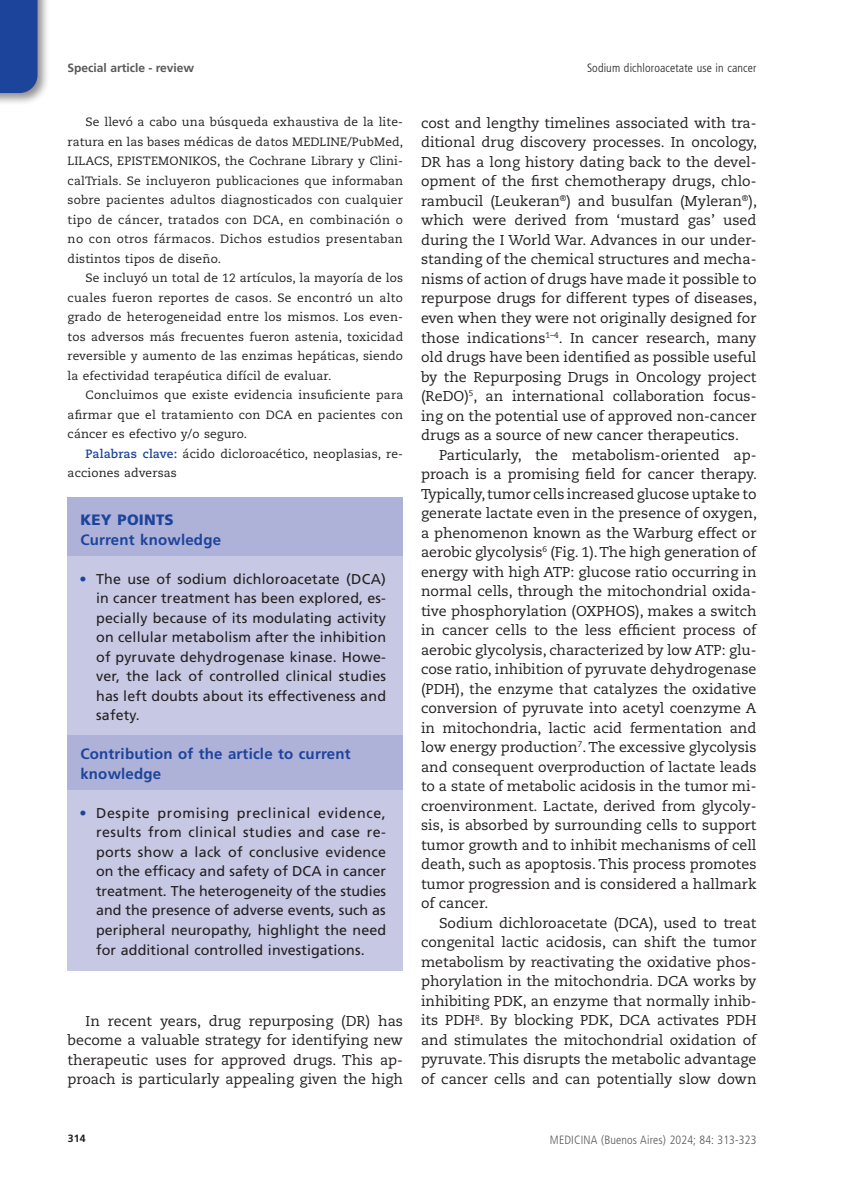
<style>
.page{position:relative;width:851px;height:1191px;background:#fff}
.page>*{position:absolute;margin:0;border:0;box-sizing:border-box;transform-origin:0 0}
.subtit-Puntos_clave{font:700 15px/19.5px "Frutiger LT Std";letter-spacing:.015em;color:#1d449b}
.subtit-Puntos_clave-2{font:900 15px "Frutiger LT Std";letter-spacing:.015em;color:#1d449b}
.texto1{font:14.25px/19.5px "Caecilia LT Std";color:#231f20;text-align:justify}
.texto-Pto_clave{font:14.25px/19.5px "Frutiger LT Std";letter-spacing:.005em;color:#231f20;text-align:justify}
.resumen-1{font:12px/19.5px "Caecilia LT Std";letter-spacing:.015em;color:#231f20;text-align:justify}
.resumen{font:12px/19.5px "Caecilia LT Std";letter-spacing:.015em;color:#231f20}
.t1{font:300 condensed 12px "Frutiger LT Std";letter-spacing:.01em;color:#57585a}
.t2{font:300 condensed 12px "Frutiger LT Std";letter-spacing:.01em;color:#231f20}
.t3{font:700 12px "Frutiger LT Std";color:#57585a}
.t4{font:700 10.5px "Frutiger LT Std";color:#231f20}
.s1{font-weight:700;color:#1d449b}
.s2{color:#1d449b}
</style>
<div class="page">
<div style="left:0;top:0;width:50px;height:105px;background:#231f20;opacity:.5"></div>
<div style="left:0;top:0;width:38px;height:93px;background:#1d449b"></div>
<div style="left:68px;top:497px;width:335px;height:32px;background:#aeb1d8"></div>
<div style="left:68px;top:521px;width:335px;height:32px;background:#aeb1d8"></div>
<div style="left:68px;top:540px;width:335px;height:32px;background:#aeb1d8"></div>
<div style="left:68px;top:556px;width:335px;height:180px;background:#c7c9e4"></div>
<div style="left:68px;top:735px;width:335px;height:52px;background:#aeb1d8"></div>
<div style="left:68px;top:774px;width:335px;height:32px;background:#aeb1d8"></div>
<div style="left:68px;top:790px;width:335px;height:180px;background:#c7c9e4"></div>
<p class="t3" style="left:68px;top:61px;width:128px">Special article - review</p>
<p class="t2" style="left:587px;top:61px;width:171px">Sodium dichloroacetate use in cancer</p>
<p class="resumen-1" style="left:68px;top:112px;width:337px;text-indent:18px">Se llevó a cabo una búsqueda exhaustiva de la lite&shy;ratura en las bases médicas de datos MEDLINE/PubMed, LILACS, EPISTEMONIKOS, the Cochrane Library y Clini&shy;calTrials. Se incluyeron publicaciones que informaban sobre pacientes adultos diagnosticados con cualquier tipo de cáncer, tratados con DCA, en combinación o no con otros fármacos. Dichos estudios presentaban distintos tipos de diseño.</p>
<p class="resumen-1" style="left:68px;top:268px;width:337px;text-indent:18px">Se incluyó un total de 12 artículos, la mayoría de los cuales fueron reportes de casos. Se encontró un alto grado de heterogeneidad entre los mismos. Los even&shy;tos adversos más frecuentes fueron astenia, toxicidad reversible y aumento de las enzimas hepáticas, siendo la efectividad terapéutica difícil de evaluar.</p>
<p class="resumen-1" style="left:68px;top:385px;width:337px;text-indent:18px">Concluimos que existe evidencia insuficiente para afirmar que el tratamiento con DCA en pacientes con cáncer es efectivo y/o seguro.</p>
<p class="resumen" style="left:68px;top:444px;width:337px;text-indent:18px"><span class="s1">Palabras clave:</span> ácido dicloroacético, neoplasias, re&shy;acciones adversas</p>
<p class="subtit-Puntos_clave-2" style="left:80px;top:511px;width:95px">KEY POINTS</p>
<p class="subtit-Puntos_clave" style="left:80px;top:530px;width:142px">Current knowledge</p>
<p class="texto-Pto_clave" style="left:96px;top:569px;width:291px;text-indent:-17px"><span class="s2">•</span> The use of sodium dichloroacetate (DCA) in cancer treatment has been explored, es&shy;pecially because of its modulating activity on cellular metabolism after the inhibition of pyruvate dehydrogenase kinase. Howe&shy;ver, the lack of controlled clinical studies has left doubts about its effectiveness and safety.</p>
<p class="subtit-Puntos_clave" style="left:80px;top:744px;width:272px">Contribution of the article to current knowledge</p>
<p class="texto-Pto_clave" style="left:96px;top:803px;width:291px;text-indent:-17px"><span class="s2">•</span> Despite promising preclinical evidence, results from clinical studies and case re&shy;ports show a lack of conclusive evidence on the efficacy and safety of DCA in cancer treatment. The heterogeneity of the studies and the presence of adverse events, such as peripheral neuropathy, highlight the need for additional controlled investigations.</p>
<p class="texto1" style="left:68px;top:1011px;width:337px;text-indent:18px">In recent years, drug repurposing (DR) has become a valuable strategy for identifying new therapeutic uses for approved drugs. This ap&shy;proach is particularly appealing given the high</p>
<p class="texto1" style="left:421px;top:113px;width:337px">cost and lengthy timelines associated with tra&shy;ditional drug discovery processes. In oncology, DR has a long history dating back to the devel&shy;opment of the first chemotherapy drugs, chlo&shy;rambucil (Leukeran<sup>®</sup>) and busulfan (Myleran<sup>®</sup>), which were derived from ‘mustard gas’ used during the I World War. Advances in our under&shy;standing of the chemical structures and mecha&shy;nisms of action of drugs have made it possible to repurpose drugs for different types of diseases, even when they were not originally designed for those indications<sup>1–4</sup>. In cancer research, many old drugs have been identified as possible useful by the Repurposing Drugs in Oncology project (ReDO)<sup>5</sup>, an international collaboration focus&shy;ing on the potential use of approved non-cancer drugs as a source of new cancer therapeutics.</p>
<p class="texto1" style="left:421px;top:445px;width:337px;text-indent:18px">Particularly, the metabolism-oriented ap&shy;proach is a promising field for cancer therapy.<br>Typically, tumor cells increased glucose uptake to generate lactate even in the presence of oxygen, a phenomenon known as the Warburg effect or aerobic glycolysis<sup>6</sup> (Fig. 1). The high generation of energy with high ATP: glucose ratio occurring in normal cells, through the mitochondrial oxida&shy;tive phosphorylation (OXPHOS), makes a switch in cancer cells to the less efficient process of aerobic glycolysis, characterized by low ATP: glu&shy;cose ratio, inhibition of pyruvate dehydrogenase (PDH), the enzyme that catalyzes the oxidative conversion of pyruvate into acetyl coenzyme A in mitochondria, lactic acid fermentation and low energy production<sup>7</sup>. The excessive glycolysis and consequent overproduction of lactate leads to a state of metabolic acidosis in the tumor mi&shy;croenvironment. Lactate, derived from glycoly&shy;sis, is absorbed by surrounding cells to support tumor growth and to inhibit mechanisms of cell death, such as apoptosis. This process promotes tumor progression and is considered a hallmark of cancer.</p>
<p class="texto1" style="left:421px;top:913px;width:337px;text-indent:18px">Sodium dichloroacetate (DCA), used to treat congenital lactic acidosis, can shift the tumor metabolism by reactivating the oxidative phos&shy;phorylation in the mitochondria. DCA works by inhibiting PDK, an enzyme that normally inhib&shy;its PDH<sup>8</sup>. By blocking PDK, DCA activates PDH and stimulates the mitochondrial oxidation of pyruvate. This disrupts the metabolic advantage of cancer cells and can potentially slow down</p>
<p class="t4" style="left:68px;top:1132px;width:19px">314</p>
<p class="t1" style="left:550px;top:1132px;width:208px">MEDICINA (Buenos Aires) 2024; 84: 313-323</p>
</div>
